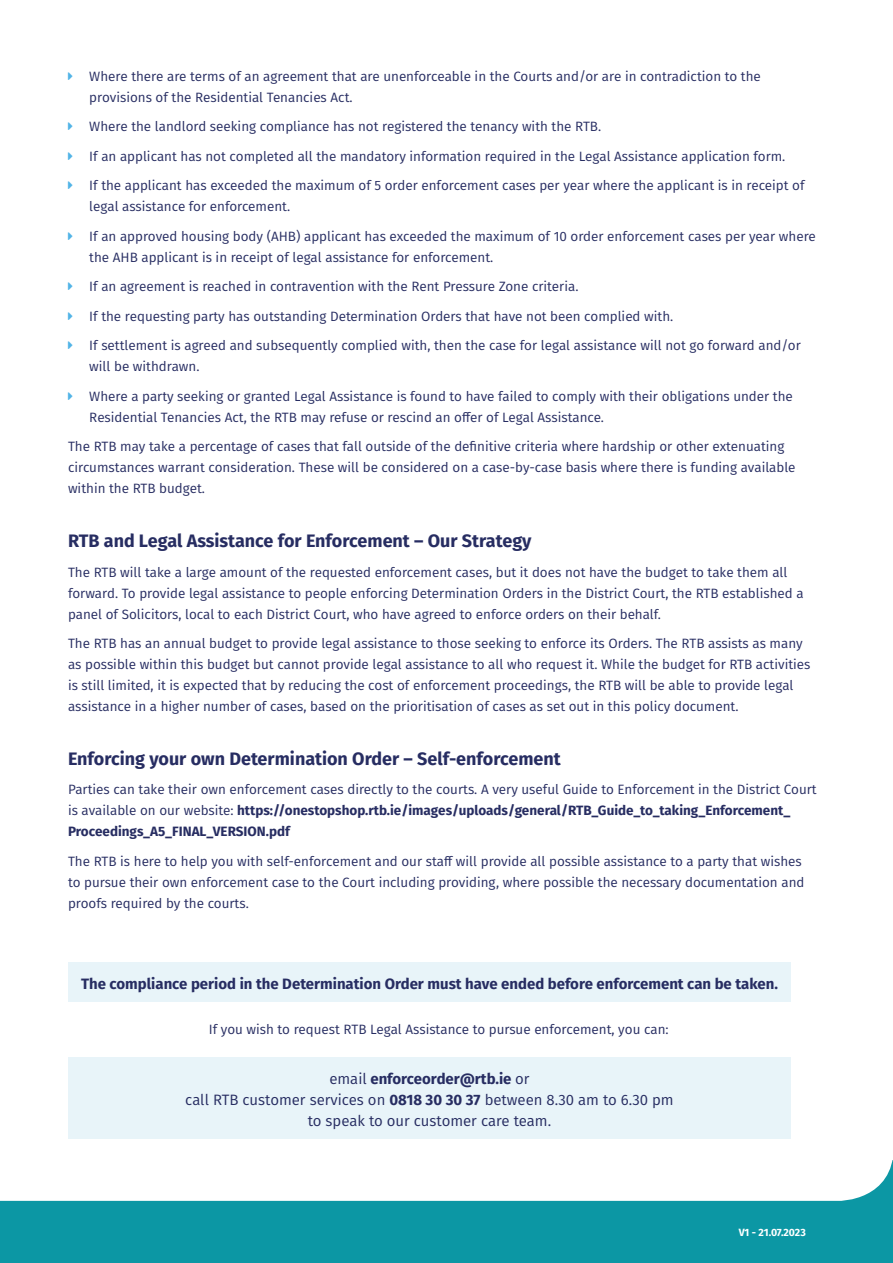
<style>
.page{position:relative;width:893px;height:1263px;background:#fff}
.page>*{position:absolute;margin:0;border:0;box-sizing:border-box;transform-origin:0 0}
._1__heading{font:700 18px "Fira Sans";color:#272d62}
.Form_body_copy_2018{font:15px/21px "Fira Sans";color:#272d62;text-align:center}
.Form_body_copy_2018-2{font:700 15px "Fira Sans";color:#272d62}
.Form_body_copy_2018-3{font:13.5px/21px "Fira Sans";color:#272d62}
.t1{font:700 10.5px "Fira Sans";letter-spacing:-.015em;color:#fff}
.s1{font-weight:700}
</style>
<div class="page">
<div style="left:0;top:1160px;width:893px;height:103px;background:#0c97a4"></div>
<div style="left:0;top:1138px;width:893px;height:63px;background:#fff"></div>
<div style="left:68px;top:962px;width:723px;height:40px;background:#e8f4f9"></div>
<div style="left:68px;top:1057px;width:723px;height:81px;background:#e8f4f9"></div>
<p class="Form_body_copy_2018-3" style="left:89px;top:65px;width:673px">Where there are terms of an agreement that are unenforceable in the Courts and/or are in contradiction to the provisions of the Residential Tenancies Act.</p>
<p class="Form_body_copy_2018-3" style="left:89px;top:116px;width:513px">Where the landlord seeking compliance has not registered the tenancy with the RTB.</p>
<p class="Form_body_copy_2018-3" style="left:89px;top:145px;width:698px">If an applicant has not completed all the mandatory information required in the Legal Assistance application form.</p>
<p class="Form_body_copy_2018-3" style="left:89px;top:175px;width:717px">If the applicant has exceeded the maximum of 5 order enforcement cases per year where the applicant is in receipt of legal assistance for enforcement.</p>
<p class="Form_body_copy_2018-3" style="left:89px;top:225px;width:728px">If an approved housing body (AHB) applicant has exceeded the maximum of 10 order enforcement cases per year where the AHB applicant is in receipt of legal assistance for enforcement.</p>
<p class="Form_body_copy_2018-3" style="left:89px;top:276px;width:491px">If an agreement is reached in contravention with the Rent Pressure Zone criteria.</p>
<p class="Form_body_copy_2018-3" style="left:89px;top:305px;width:585px">If the requesting party has outstanding Determination Orders that have not been complied with.</p>
<p class="Form_body_copy_2018-3" style="left:89px;top:335px;width:713px">If settlement is agreed and subsequently complied with, then the case for legal assistance will not go forward and/or will be withdrawn.</p>
<p class="Form_body_copy_2018-3" style="left:89px;top:385px;width:705px">Where a party seeking or granted Legal Assistance is found to have failed to comply with their obligations under the<br>Residential Tenancies Act, the RTB may refuse or rescind an offer of Legal Assistance.</p>
<p class="Form_body_copy_2018-3" style="left:68px;top:436px;width:729px">The RTB may take a percentage of cases that fall outside of the definitive criteria where hardship or other extenuating circumstances warrant consideration. These will be considered on a case-by-case basis where there is funding available within the RTB budget.</p>
<p class="_1__heading" style="left:68px;top:526px;width:465px">RTB and Legal Assistance for Enforcement – Our Strategy</p>
<p class="Form_body_copy_2018-3" style="left:68px;top:561px;width:737px">The RTB will take a large amount of the requested enforcement cases, but it does not have the budget to take them all forward. To provide legal assistance to people enforcing Determination Orders in the District Court, the RTB established a panel of Solicitors, local to each District Court, who have agreed to enforce orders on their behalf.</p>
<p class="Form_body_copy_2018-3" style="left:68px;top:632px;width:744px">The RTB has an annual budget to provide legal assistance to those seeking to enforce its Orders. The RTB assists as many as possible within this budget but cannot provide legal assistance to all who request it. While the budget for RTB activities is still limited, it is expected that by reducing the cost of enforcement proceedings, the RTB will be able to provide legal assistance in a higher number of cases, based on the prioritisation of cases as set out in this policy document.</p>
<p class="_1__heading" style="left:68px;top:743px;width:494px">Enforcing your own Determination Order – Self-enforcement</p>
<p class="Form_body_copy_2018-3" style="left:68px;top:779px;width:750px">Parties can take their own enforcement cases directly to the courts. A very useful Guide to Enforcement in the District Court is available on our website: <span class="s1">https://onestopshop.rtb.ie/images/uploads/general/RTB_Guide_to_taking_Enforcement_<br>Proceedings_A5_FINAL_VERSION.pdf</span></p>
<p class="Form_body_copy_2018-3" style="left:68px;top:850px;width:738px">The RTB is here to help you with self-enforcement and our staff will provide all possible assistance to a party that wishes to pursue their own enforcement case to the Court including providing, where possible the necessary documentation and proofs required by the courts.</p>
<p class="Form_body_copy_2018-2" style="left:81px;top:971px;width:698px">The compliance period in the Determination Order must have ended before enforcement can be taken.</p>
<p class="Form_body_copy_2018-3" style="left:209px;top:1018px;width:461px">If you wish to request RTB Legal Assistance to pursue enforcement, you can:</p>
<p class="Form_body_copy_2018" style="left:185px;top:1068px;width:490px">email <span class="s1">enforceorder@rtb.ie</span> or<br>call RTB customer services on <span class="s1">0818 30 30 37</span> between 8.30 am to 6.30 pm to speak to our customer care team.</p>
<p class="t1" style="left:739px;top:1223px;width:69px">V1 - 21.07.2023</p>
</div>
